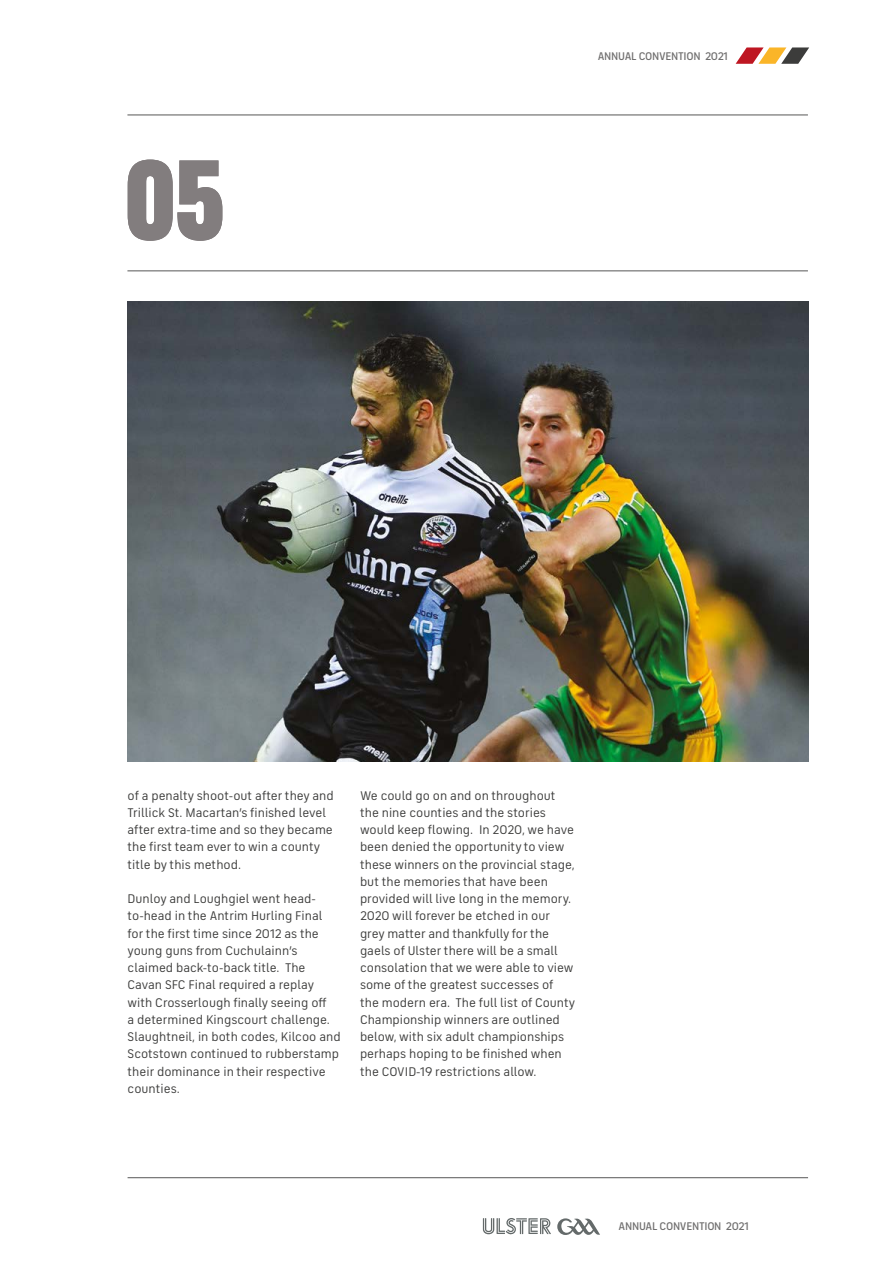
<style>
.page{position:relative;width:893px;height:1263px;background:#fff}
.page>*{position:absolute;margin:0;border:0;box-sizing:border-box;transform-origin:0 0}
.t1{font:900 114.75px "FS Industrie Cd";color:#827d7e}
.t2{font:12.75px/17.2px "FS Industrie";color:#3c3c3b}
.t3{font:500 11.25px "FS Industrie";letter-spacing:-.025em;color:#706f6f}
</style>
<div class="page">
<svg style="left:483px;top:1218px;width:68px;height:16px"></svg>
<svg style="left:557px;top:1218px;width:43px;height:17px"></svg>
<svg style="left:736px;top:47px;width:73px;height:17px"></svg>
<hr style="left:127px;top:271px;width:681px;height:1px;background:#575756">
<hr style="left:128px;top:1177px;width:680px;height:1px;background:#575756">
<hr style="left:127px;top:115px;width:681px;height:1px;background:#575756">
<img style="left:128px;top:302px;width:680px;height:459px">
<h1 class="t1" style="left:124px;top:127px;width:102px">05</h1>
<p class="t3" style="left:598px;top:49px;width:132px">ANNUAL CONVENTION 2021</p>
<p class="t2" style="left:128px;top:787px;width:208px">of a penalty shoot-out after they and Trillick St. Macartan’s finished level after extra-time and so they became the first team ever to win a county title by this method.</p>
<p class="t2" style="left:128px;top:890px;width:215px">Dunloy and Loughgiel went head&shy;to-head in the Antrim Hurling Final for the first time since 2012 as the young guns from Cuchulainn’s claimed back-to-back title. The<br>Cavan SFC Final required a replay with Crosserlough finally seeing off<br>a determined Kingscourt challenge.<br>Slaughtneil, in both codes, Kilcoo and<br>Scotstown continued to rubberstamp their dominance in their respective counties.</p>
<p class="t2" style="left:360px;top:787px;width:217px">We could go on and on throughout the nine counties and the stories would keep flowing. In 2020, we have been denied the opportunity to view these winners on the provincial stage, but the memories that have been provided will live long in the memory.<br>2020 will forever be etched in our grey matter and thankfully for the gaels of Ulster there will be a small consolation that we were able to view some of the greatest successes of the modern era. The full list of County Championship winners are outlined below, with six adult championships perhaps hoping to be finished when the COVID-19 restrictions allow.</p>
<p class="t3" style="left:619px;top:1219px;width:132px">ANNUAL CONVENTION 2021</p>
</div>
